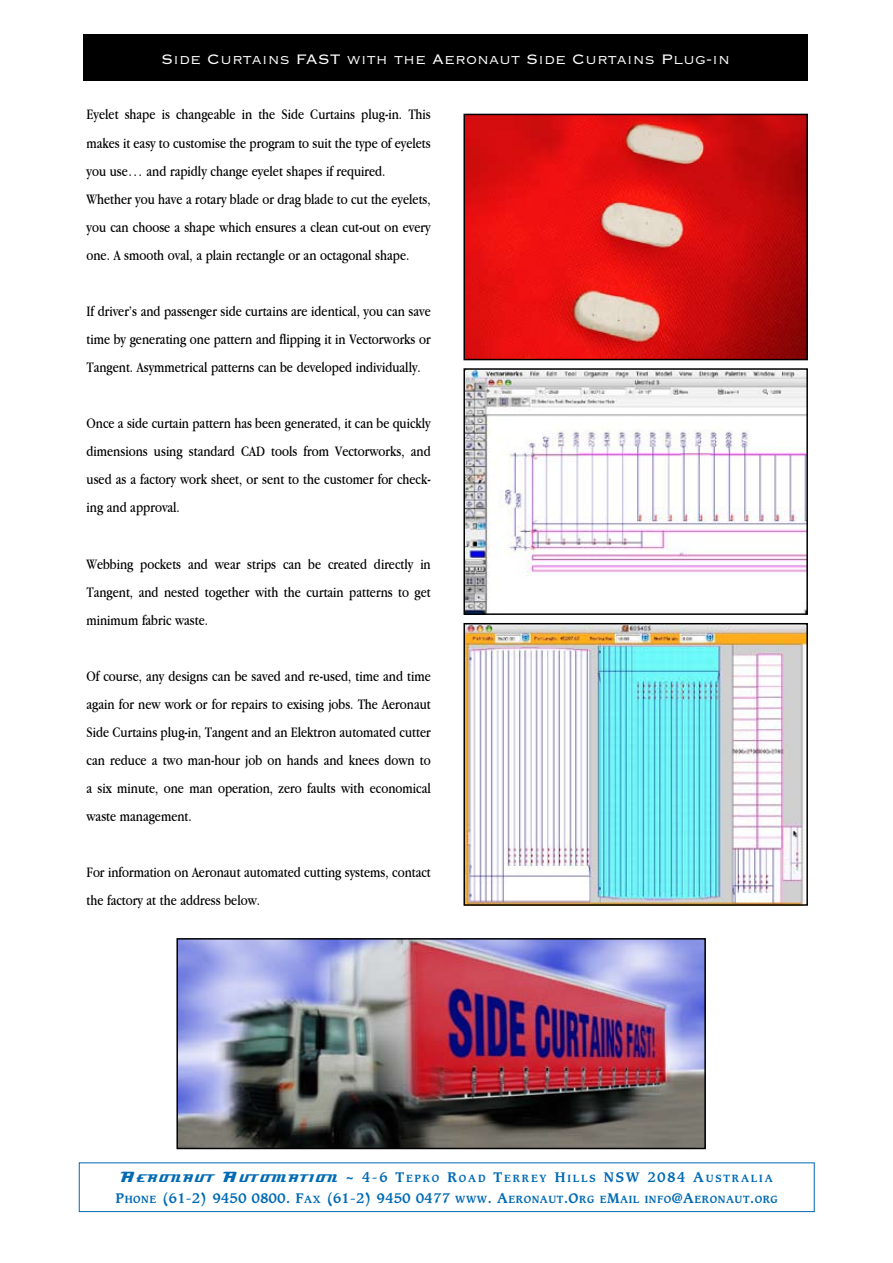
<style>
.page{position:relative;width:893px;height:1263px;background:#fff}
.page>*{position:absolute;margin:0;border:0;box-sizing:border-box;transform-origin:0 0}
.t1{font:18px "Copperplate Thirty Two BC";color:#fff}
.t2{font:15px/28px "Apple Garamond";color:#000;text-align:justify}
.t3{font:700 13.5px "Caxton";letter-spacing:.04em;color:#016ab4}
.t4{font:700 10.2px "Caxton";letter-spacing:.18em;color:#016ab4}
.t5{font:700 10.2px "Caxton";letter-spacing:.055em;color:#016ab4}
.s1{font-family:"Linotype Atomatic";font-weight:400;font-size:16.5px}
.s2{font-family:"Linotype Atomatic";font-weight:400;font-size:12.3px}
.s3{font-size:13.5px}
.s4{font-size:10.2px}
</style>
<div class="page">
<div style="left:83px;top:34px;width:725px;height:47px;background:#000"></div>
<img style="left:466px;top:117px;width:339px;height:240px">
<div style="left:463px;top:114px;width:345px;height:246px;border:2px solid #000"></div>
<img style="left:466px;top:371px;width:339px;height:241px">
<div style="left:463px;top:368px;width:345px;height:247px;border:2px solid #000"></div>
<img style="left:466px;top:626px;width:339px;height:277px">
<div style="left:463px;top:623px;width:345px;height:283px;border:2px solid #000"></div>
<img style="left:179px;top:941px;width:524px;height:205px">
<div style="left:176px;top:938px;width:530px;height:211px;border:2px solid #000"></div>
<div style="left:79px;top:1162px;width:736px;height:50px;border:1px solid #016ab4"></div>
<p class="t1" style="left:161px;top:50px;width:570px">Side Curtains FAST with the Aeronaut Side Curtains Plug-in</p>
<p class="t2" style="left:87px;top:100px;width:346px;text-align:left">Eyelet shape is changeable in the Side Curtains plug-in. This makes it easy to customise the program to suit the type of eyelets you use… and rapidly change eyelet shapes if required.<br>Whether you have a rotary blade or drag blade to cut the eyelets, you can choose a shape which ensures a clean cut-out on every one. A smooth oval, a plain rectangle or an octagonal shape.</p>
<p class="t2" style="left:87px;top:297px;width:346px">If driver’s and passenger side curtains are identical, you can save time by generating one pattern and flipping it in Vectorworks or Tangent. Asymmetrical patterns can be developed individually.</p>
<p class="t2" style="left:87px;top:409px;width:346px">Once a side curtain pattern has been generated, it can be quickly dimensions using standard CAD tools from Vectorworks, and used as a factory work sheet, or sent to the customer for check&shy;ing and approval.</p>
<p class="t2" style="left:87px;top:549px;width:346px">Webbing pockets and wear strips can be created directly in Tangent, and nested together with the curtain patterns to get minimum fabric waste.</p>
<p class="t2" style="left:87px;top:662px;width:346px">Of course, any designs can be saved and re-used, time and time again for new work or for repairs to exising jobs. The Aeronaut Side Curtains plug-in, Tangent and an Elektron automated cutter can reduce a two man-hour job on hands and knees down to a six minute, one man operation, zero faults with economical waste management.</p>
<p class="t2" style="left:87px;top:858px;width:346px">For information on Aeronaut automated cutting systems, contact the factory at the address below.</p>
<p class="t4" style="left:121px;top:1172px;width:653px"><span class="s1">A</span><span class="s2">ERONAUT</span> <span class="s1">A</span><span class="s2">UTOMATION</span> <span class="s3">~ 4-6 T</span>EPKO <span class="s3">R</span>OAD <span class="s3">T</span>ERR EY <span class="s3">H</span>ILLS <span class="s3">NSW 2084 A</span>USTR ALIA</p>
<p class="t3" style="left:116px;top:1190px;width:352px">P<span class="s4">HONE</span> (61-2) 9450 0800. F<span class="s4">AX</span> (61-2) 9450 0477 <span class="s4">WWW</span></p>
<p class="t5" style="left:488px;top:1193px;width:292px"><span class="s3">. A</span>ERONAUT<span class="s3">.O</span>RG E<span class="s3">M</span>AIL INFO<span class="s3">@A</span>ERONAUT<span class="s3">.</span>ORG</p>
</div>
